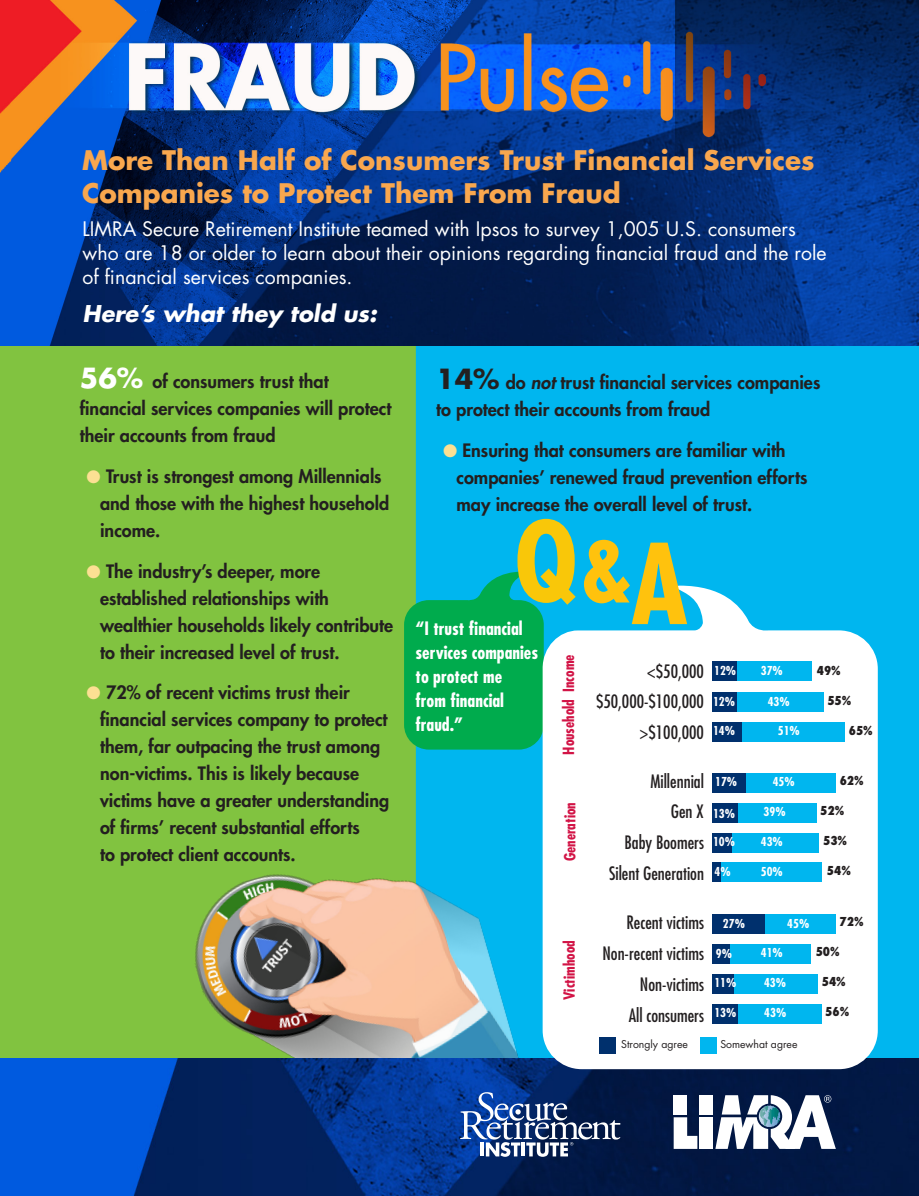
<style>
.page{position:relative;width:919px;height:1196px;background:#fff}
.page>*{position:absolute;margin:0;border:0;box-sizing:border-box;transform-origin:0 0}
.t1{font:700 condensed 108px "Futura Std";color:#f9c709}
.t2{font:700 condensed 108px "Futura Std";color:#ffc20d}
.t3{font:700 condensed 85.5px "Futura Std";color:#ffc20d}
.t4{font:700 26.25px/33px "Futura Std";color:#f9a74e}
.t5{font:italic 700 22.5px "Futura Std";color:#fff}
.t6{font:19.5px/24px "Futura Std";color:#fff}
.t7{font:800 18px/27px "Futura Std";color:#231f20}
.t8{font:condensed 18px "Futura Std";color:#231f20}
.t9{font:700 condensed 18px/24px "Futura Std";color:#fff}
.t10{font:700 condensed 15px "Futura Std";color:#d21446}
.t11{font:700 condensed 12px "Futura Std";color:#fff}
.t12{font:800 condensed 12px "Futura Std";color:#231f20}
.t13{font:10.5px "Futura Std";color:#231f20}
.s1{font-weight:700;font-size:27px;color:#fff}
.s2{color:#fce093}
.s3{font-weight:700;font-size:27px}
.s4{font-style:italic}
</style>
<div class="page">
<div style="left:394px;top:326px;width:525px;height:753px;background:#00b6ef"></div>
<div style="left:0;top:345px;width:417px;height:713px;background:#81c340"></div>
<img style="left:177px;top:793px;width:342px;height:265px">
<img style="left:0;top:0;width:919px;height:345px">
<img style="left:0;top:1058px;width:919px;height:137px">
<svg style="left:674px;top:1117px;width:23px;height:31px"></svg>
<div style="left:674px;top:1094px;width:13px;height:20px;background:#fff"></div>
<div style="left:700px;top:1094px;width:13px;height:20px;background:#fff"></div>
<div style="left:700px;top:1117px;width:13px;height:31px;background:#fff"></div>
<svg style="left:715px;top:1094px;width:121px;height:54px"></svg>
<svg style="left:404px;top:571px;width:138px;height:178px;background:#03ad61"></svg>
<svg style="left:542px;top:585px;width:336px;height:483px;background:#e1f5fc"></svg>
<div style="left:713px;top:661px;width:98px;height:20px;background:#00b6ef"></div>
<div style="left:713px;top:692px;width:110px;height:19px;background:#00b6ef"></div>
<div style="left:713px;top:722px;width:132px;height:19px;background:#00b6ef"></div>
<div style="left:713px;top:661px;width:24px;height:20px;background:#00306d"></div>
<div style="left:713px;top:692px;width:24px;height:19px;background:#00306d"></div>
<div style="left:713px;top:722px;width:29px;height:19px;background:#00306d"></div>
<div style="left:713px;top:773px;width:123px;height:19px;background:#00b6ef"></div>
<div style="left:713px;top:802px;width:104px;height:20px;background:#00b6ef"></div>
<div style="left:713px;top:832px;width:106px;height:20px;background:#00b6ef"></div>
<div style="left:713px;top:862px;width:109px;height:20px;background:#00b6ef"></div>
<div style="left:712px;top:773px;width:34px;height:19px;background:#00306d"></div>
<div style="left:712px;top:803px;width:26px;height:19px;background:#00306d"></div>
<div style="left:712px;top:832px;width:19px;height:20px;background:#00306d"></div>
<div style="left:712px;top:862px;width:8px;height:20px;background:#00306d"></div>
<div style="left:713px;top:914px;width:123px;height:19px;background:#00b6ef"></div>
<div style="left:713px;top:943px;width:98px;height:20px;background:#00b6ef"></div>
<div style="left:713px;top:973px;width:105px;height:20px;background:#00b6ef"></div>
<div style="left:713px;top:1003px;width:109px;height:20px;background:#00b6ef"></div>
<div style="left:713px;top:914px;width:52px;height:19px;background:#00306d"></div>
<div style="left:713px;top:944px;width:17px;height:19px;background:#00306d"></div>
<div style="left:713px;top:973px;width:21px;height:20px;background:#00306d"></div>
<div style="left:713px;top:1003px;width:25px;height:20px;background:#00306d"></div>
<div style="left:600px;top:1037px;width:16px;height:16px;background:#00306d"></div>
<div style="left:700px;top:1037px;width:16px;height:16px;background:#00b6ef"></div>
<svg style="left:455px;top:1090px;width:170px;height:66px;background:#395588"></svg>
<p class="t4" style="left:82px;top:143px;width:734px">More Than Half of Consumers Trust Financial Services<br>Companies to Protect Them From Fraud</p>
<p class="t6" style="left:83px;top:217px;width:745px">LIMRA Secure Retirement Institute teamed with Ipsos to survey 1,005 U.S. consumers who are 18 or older to learn about their opinions regarding financial fraud and the role of financial services companies.</p>
<p class="t5" style="left:83px;top:298px;width:296px">Here’s what they told us:</p>
<p class="t7" style="left:80px;top:368px;width:313px"><span class="s1">56%</span> of consumers trust that financial services companies will protect their accounts from fraud</p>
<p class="t7" style="left:100px;top:463px;width:291px;text-indent:-14px"><span class="s2">●</span> Trust is strongest among Millennials and those with the highest household income.</p>
<p class="t7" style="left:100px;top:557px;width:295px;text-indent:-14px"><span class="s2">●</span> The industry’s deeper, more established relationships with wealthier households likely contribute to their increased level of trust.</p>
<p class="t7" style="left:100px;top:679px;width:291px;text-indent:-14px"><span class="s2">●</span> 72% of recent victims trust their financial services company to protect them, far outpacing the trust among non-victims. This is likely because victims have a greater understanding of firms’ recent substantial efforts<br>to protect client accounts.</p>
<p class="t7" style="left:436px;top:369px;width:386px"><span class="s3">14%</span> do <span class="s4">not</span> trust financial services companies to protect their accounts from fraud</p>
<p class="t7" style="left:457px;top:436px;width:352px;text-indent:-14px"><span class="s2">●</span> Ensuring that consumers are familiar with companies’ renewed fraud prevention efforts may increase the overall level of trust.</p>
<p class="t1" style="left:515px;top:494px;width:64px">Q</p>
<p class="t9" style="left:416px;top:616px;width:124px">“I trust financial services companies to protect me<br>from financial fraud.”</p>
<p class="t10" style="left:559px;top:754px;width:102px;rotate:-90deg">Household Income</p>
<p class="t10" style="left:561px;top:861px;width:61px;rotate:-90deg">Generation</p>
<p class="t10" style="left:560px;top:999px;width:61px;rotate:-90deg">Victimhood</p>
<p class="t3" style="left:582px;top:517px;width:52px">&amp;</p>
<p class="t2" style="left:631px;top:517px;width:59px">A</p>
<p class="t8" style="left:647px;top:660px;width:59px">&lt;$50,000</p>
<p class="t11" style="left:725px;top:662px;width:24px">12%</p>
<p class="t8" style="left:596px;top:691px;width:109px">$50,000-$100,000</p>
<p class="t8" style="left:640px;top:721px;width:66px">&gt;$100,000</p>
<p class="t8" style="left:650px;top:770px;width:55px">Millennial</p>
<p class="t8" style="left:671px;top:800px;width:35px">Gen X</p>
<p class="t8" style="left:624px;top:831px;width:81px">Baby Boomers</p>
<p class="t8" style="left:609px;top:862px;width:96px">Silent Generation</p>
<p class="t8" style="left:626px;top:911px;width:79px">Recent victims</p>
<p class="t8" style="left:602px;top:942px;width:103px">Non-recent victims</p>
<p class="t8" style="left:640px;top:973px;width:66px">Non-victims</p>
<p class="t8" style="left:629px;top:1004px;width:77px">All consumers</p>
<p class="t11" style="left:714px;top:662px;width:24px">12%</p>
<p class="t12" style="left:817px;top:662px;width:26px">49%</p>
<p class="t12" style="left:827px;top:692px;width:26px">55%</p>
<p class="t12" style="left:849px;top:723px;width:26px">65%</p>
<p class="t11" style="left:761px;top:662px;width:24px">37%</p>
<p class="t11" style="left:768px;top:694px;width:24px">43%</p>
<p class="t11" style="left:778px;top:723px;width:24px">51%</p>
<p class="t11" style="left:713px;top:694px;width:24px">12%</p>
<p class="t11" style="left:713px;top:723px;width:24px">14%</p>
<p class="t12" style="left:840px;top:773px;width:26px">62%</p>
<p class="t12" style="left:820px;top:802px;width:26px">52%</p>
<p class="t12" style="left:823px;top:833px;width:26px">53%</p>
<p class="t12" style="left:827px;top:862px;width:26px">54%</p>
<p class="t11" style="left:715px;top:774px;width:24px">17%</p>
<p class="t11" style="left:713px;top:805px;width:24px">13%</p>
<p class="t11" style="left:713px;top:834px;width:24px">10%</p>
<p class="t11" style="left:715px;top:864px;width:18px">4%</p>
<p class="t11" style="left:773px;top:774px;width:24px">45%</p>
<p class="t11" style="left:764px;top:804px;width:24px">39%</p>
<p class="t11" style="left:761px;top:834px;width:24px">43%</p>
<p class="t11" style="left:761px;top:863px;width:24px">50%</p>
<p class="t12" style="left:839px;top:914px;width:26px">72%</p>
<p class="t11" style="left:787px;top:915px;width:24px">45%</p>
<p class="t11" style="left:723px;top:915px;width:24px">27%</p>
<p class="t11" style="left:716px;top:946px;width:18px">9%</p>
<p class="t11" style="left:714px;top:975px;width:24px">11%</p>
<p class="t11" style="left:714px;top:1005px;width:24px">13%</p>
<p class="t12" style="left:816px;top:943px;width:26px">50%</p>
<p class="t12" style="left:822px;top:974px;width:26px">54%</p>
<p class="t12" style="left:825px;top:1004px;width:26px">56%</p>
<p class="t11" style="left:761px;top:945px;width:24px">41%</p>
<p class="t11" style="left:764px;top:974px;width:24px">43%</p>
<p class="t11" style="left:764px;top:1004px;width:24px">43%</p>
<p class="t13" style="left:621px;top:1037px;width:68px">Strongly agree</p>
<p class="t13" style="left:720px;top:1037px;width:79px">Somewhat agree</p>
</div>
